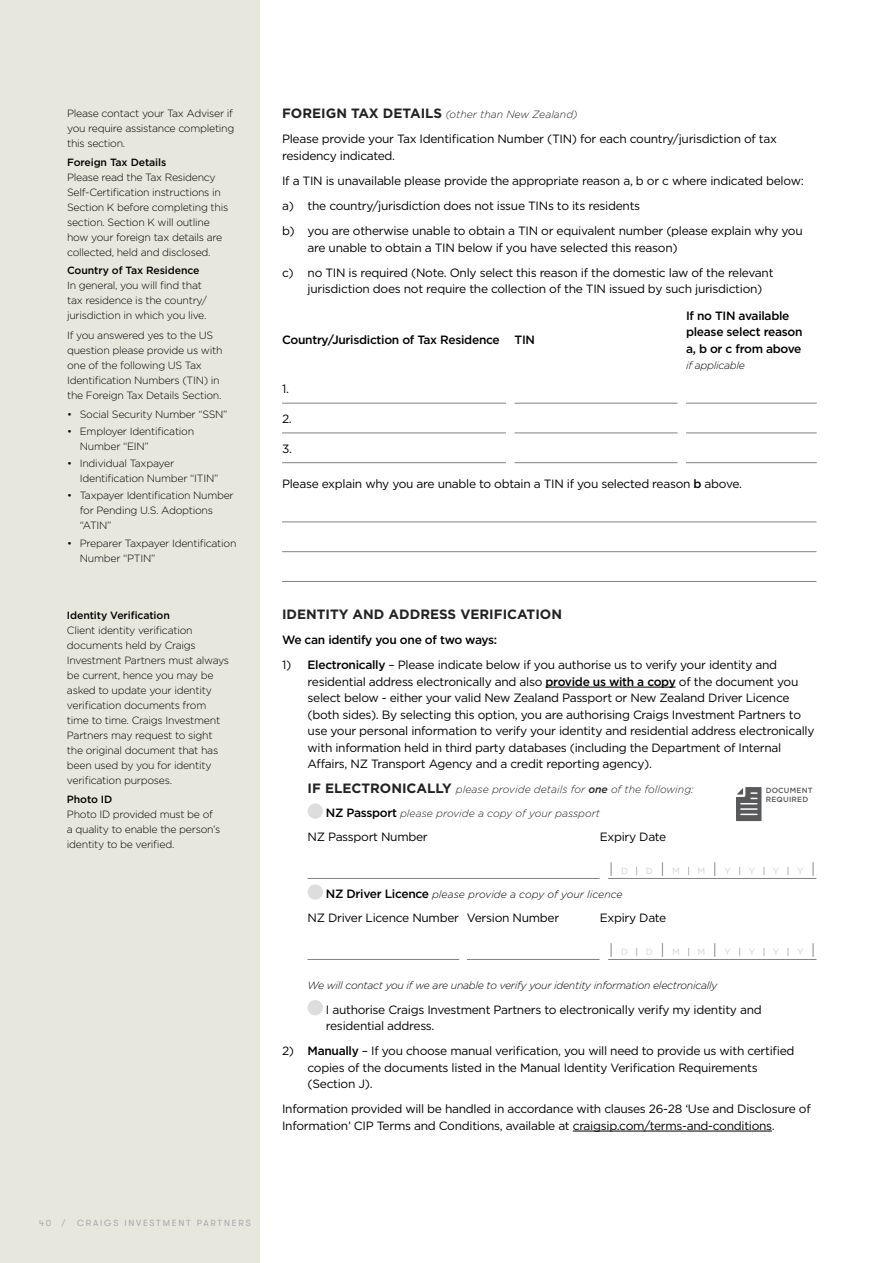
<style>
.page{position:relative;width:893px;height:1263px;background:#fff}
.page>*{position:absolute;margin:0;border:0;box-sizing:border-box;transform-origin:0 0}
.t1{font:700 13.5px "Gotham";color:#222223}
.t2{font:12px/16.5px "Gotham";letter-spacing:-.025em;color:#000}
.t3{font:500 12px/16.5px "Gotham";letter-spacing:-.025em;color:#000}
.t4{font:300 10.5px/15px "Gotham";letter-spacing:-.025em;color:#000}
.t5{font:italic 300 10.5px "Gotham";color:#222223}
.t6{font:italic 300 10.5px "Gotham";letter-spacing:-.025em;color:#000}
.t7{font:500 10.5px "Gotham";letter-spacing:-.01em;color:#000}
.t8{font:italic 300 10.5px "Gotham";color:#000}
.t9{font:9px "Gotham";color:#d1d3d4}
.t10{font:9px "GT Walsheim";letter-spacing:.2em;color:#a7a9ac}
.t11{font:500 7.5px/9px "Gotham";letter-spacing:.025em;color:#58595b}
.s1{font-weight:700;font-style:normal;font-size:13.5px}
.s2{font-weight:500}
.s3{font-weight:500;font-style:normal;font-size:12px;color:#000}
.s4{font-weight:300;font-size:14.7px;color:#58595b}
.s5{font-weight:300;color:#58595b}
.s6{font-weight:500;font-style:normal;font-size:12px}
</style>
<div class="page">
<div style="left:0;top:0;width:259px;height:1263px;background:#e7e7dd"></div>
<hr style="left:545px;top:687px;width:131px;height:1px;background:#000">
<hr style="left:573px;top:1131px;width:199px;height:1px;background:#000">
<svg style="left:282px;top:402px;width:535px;height:61px"></svg>
<hr style="left:686px;top:403px;width:131px;height:1px;background:#808285">
<hr style="left:686px;top:433px;width:131px;height:1px;background:#808285">
<hr style="left:686px;top:462px;width:131px;height:1px;background:#808285">
<hr style="left:514px;top:403px;width:163px;height:1px;background:#808285">
<hr style="left:514px;top:433px;width:163px;height:1px;background:#808285">
<hr style="left:514px;top:462px;width:163px;height:1px;background:#808285">
<hr style="left:282px;top:403px;width:224px;height:1px;background:#808285">
<hr style="left:282px;top:433px;width:224px;height:1px;background:#808285">
<hr style="left:282px;top:462px;width:224px;height:1px;background:#808285">
<svg style="left:282px;top:521px;width:534px;height:32px"></svg>
<hr style="left:282px;top:522px;width:534px;height:1px;background:#808285">
<hr style="left:282px;top:551px;width:534px;height:1px;background:#808285">
<hr style="left:282px;top:581px;width:534px;height:1px;background:#808285">
<hr style="left:308px;top:878px;width:292px;height:1px;background:#808285">
<hr style="left:608px;top:878px;width:208px;height:1px;background:#808285">
<div style="left:308px;top:803px;width:15px;height:16px;background:#dcddde;border-radius:50%"></div>
<hr style="left:608px;top:959px;width:208px;height:1px;background:#808285">
<hr style="left:467px;top:959px;width:133px;height:1px;background:#808285">
<hr style="left:308px;top:959px;width:151px;height:1px;background:#808285">
<div style="left:308px;top:884px;width:15px;height:16px;background:#dcddde;border-radius:50%"></div>
<div style="left:308px;top:1000px;width:15px;height:15px;background:#dcddde;border-radius:50%"></div>
<svg style="left:736px;top:787px;width:25px;height:34px"></svg>
<p class="t4" style="left:67px;top:106px;width:169px">Please contact your Tax Adviser if you require assistance completing this section.</p>
<p class="t7" style="left:67px;top:155px;width:101px">Foreign Tax Details</p>
<p class="t4" style="left:67px;top:169px;width:163px">Please read the Tax Residency<br>Self-Certification instructions in<br>Section K before completing this section. Section K will outline how your foreign tax details are collected, held and disclosed.</p>
<p class="t7" style="left:67px;top:264px;width:134px">Country of Tax Residence</p>
<p class="t4" style="left:67px;top:278px;width:141px">In general, you will find that tax residence is the country/ jurisdiction in which you live.</p>
<p class="t4" style="left:67px;top:327px;width:157px">If you answered yes to the US question please provide us with one of the following US Tax<br>Identification Numbers (TIN) in the Foreign Tax Details Section.</p>
<p class="t4" style="left:67px;top:406px;width:162px">• Social Security Number “SSN”</p>
<p class="t4" style="left:80px;top:424px;width:116px;text-indent:-13px">• Employer Identification<br>Number “EIN”</p>
<p class="t4" style="left:80px;top:456px;width:140px;text-indent:-13px">• Individual Taxpayer<br>Identification Number “ITIN”</p>
<p class="t4" style="left:80px;top:488px;width:155px;text-indent:-13px">• Taxpayer Identification Number for Pending U.S. Adoptions “ATIN”</p>
<p class="t4" style="left:80px;top:535px;width:158px;text-indent:-13px">• Preparer Taxpayer Identification<br>Number “PTIN”</p>
<p class="t7" style="left:67px;top:609px;width:104px">Identity Verification</p>
<p class="t4" style="left:67px;top:623px;width:164px">Client identity verification documents held by Craigs<br>Investment Partners must always be current, hence you may be asked to update your identity verification documents from time to time. Craigs Investment<br>Partners may request to sight the original document that has been used by you for identity verification purposes.</p>
<p class="t7" style="left:67px;top:792px;width:47px">Photo ID</p>
<p class="t4" style="left:67px;top:806px;width:155px">Photo ID provided must be of a quality to enable the person’s identity to be verified.</p>
<p class="t5" style="left:282px;top:108px;width:297px"><span class="s1">FOREIGN TAX DETAILS</span> (other than New Zealand)</p>
<p class="t2" style="left:282px;top:131px;width:496px">Please provide your Tax Identification Number (TIN) for each country/jurisdiction of tax residency indicated.</p>
<p class="t2" style="left:282px;top:168px;width:523px;line-height:25px">If a TIN is unavailable please provide the appropriate reason a, b or c where indicated below: a) the country/jurisdiction does not issue TINs to its residents<br>b) you are otherwise unable to obtain a TIN or equivalent number (please explain why you</p>
<p class="t2" style="left:282px;top:234px;width:493px;line-height:25px;text-indent:26px">are unable to obtain a TIN below if you have selected this reason)<br>c) no TIN is required (Note. Only select this reason if the domestic law of the relevant</p>
<p class="t2" style="left:308px;top:280px;width:456px">jurisdiction does not require the collection of the TIN issued by such jurisdiction)</p>
<p class="t3" style="left:282px;top:332px;width:254px">Country/Jurisdiction of Tax Residence TIN</p>
<p class="t3" style="left:686px;top:307px;width:118px">If no TIN available please select reason a, b or c from above</p>
<p class="t6" style="left:686px;top:359px;width:60px">if applicable</p>
<p class="t2" style="left:282px;top:380px;width:8px">1.</p>
<p class="t2" style="left:282px;top:410px;width:11px">2.</p>
<p class="t2" style="left:282px;top:440px;width:11px">3.</p>
<p class="t2" style="left:282px;top:475px;width:461px">Please explain why you are unable to obtain a TIN if you selected reason <span class="s2">b</span> above.</p>
<p class="t1" style="left:282px;top:606px;width:281px">IDENTITY AND ADDRESS VERIFICATION</p>
<p class="t3" style="left:282px;top:632px;width:217px">We can identify you one of two ways:</p>
<p class="t2" style="left:308px;top:657px;width:508px;text-indent:-26px">1) <span class="s2">Electronically</span> – Please indicate below if you authorise us to verify your identity and residential address electronically and also <span class="s2">provide us with a copy</span> of the document you select below - either your valid New Zealand Passport or New Zealand Driver Licence (both sides). By selecting this option, you are authorising Craigs Investment Partners to use your personal information to verify your identity and residential address electronically with information held in third party databases (including the Department of Internal Affairs, NZ Transport Agency and a credit reporting agency).</p>
<p class="t5" style="left:308px;top:783px;width:388px"><span class="s1">IF ELECTRONICALLY</span> please provide details for <span class="s2">one</span> of the following:</p>
<p class="t5" style="left:326px;top:807px;width:276px"><span class="s3">NZ Passport</span> please provide a copy of your passport</p>
<p class="t2" style="left:308px;top:828px;width:122px">NZ Passport Number</p>
<p class="t9" style="left:609px;top:865px;width:207px"><span class="s4">|</span> D <span class="s5">|</span> D <span class="s4">|</span> M <span class="s5">|</span> M <span class="s4">|</span> Y <span class="s5">|</span> Y <span class="s5">|</span> Y <span class="s5">|</span> Y <span class="s4">|</span></p>
<p class="t8" style="left:326px;top:888px;width:298px"><span class="s6">NZ Driver Licence</span> please provide a copy of your licence</p>
<p class="t2" style="left:308px;top:909px;width:253px">NZ Driver Licence Number Version Number</p>
<p class="t9" style="left:609px;top:946px;width:207px"><span class="s4">|</span> D <span class="s5">|</span> D <span class="s4">|</span> M <span class="s5">|</span> M <span class="s4">|</span> Y <span class="s5">|</span> Y <span class="s5">|</span> Y <span class="s5">|</span> Y <span class="s4">|</span></p>
<p class="t6" style="left:308px;top:978px;width:411px">We will contact you if we are unable to verify your identity information electronically</p>
<p class="t2" style="left:326px;top:1001px;width:437px">I authorise Craigs Investment Partners to electronically verify my identity and residential address.</p>
<p class="t2" style="left:308px;top:1042px;width:488px;text-indent:-26px">2) <span class="s2">Manually</span> – If you choose manual verification, you will need to provide us with certified copies of the documents listed in the Manual Identity Verification Requirements (Section J).</p>
<p class="t2" style="left:282px;top:1100px;width:530px">Information provided will be handled in accordance with clauses 26-28 ‘Use and Disclosure of<br>Information’ CIP Terms and Conditions, available at craigsip.com/terms-and-conditions.</p>
<p class="t11" style="left:766px;top:786px;width:48px">DOCUMENT<br>REQUIRED</p>
<p class="t2" style="left:600px;top:829px;width:68px">Expiry Date</p>
<p class="t2" style="left:600px;top:910px;width:68px">Expiry Date</p>
<p class="t10" style="left:39px;top:1218px;width:28px">40 /</p>
<p class="t10" style="left:77px;top:1218px;width:175px">CRAIGS INVESTMENT PARTNERS</p>
</div>
